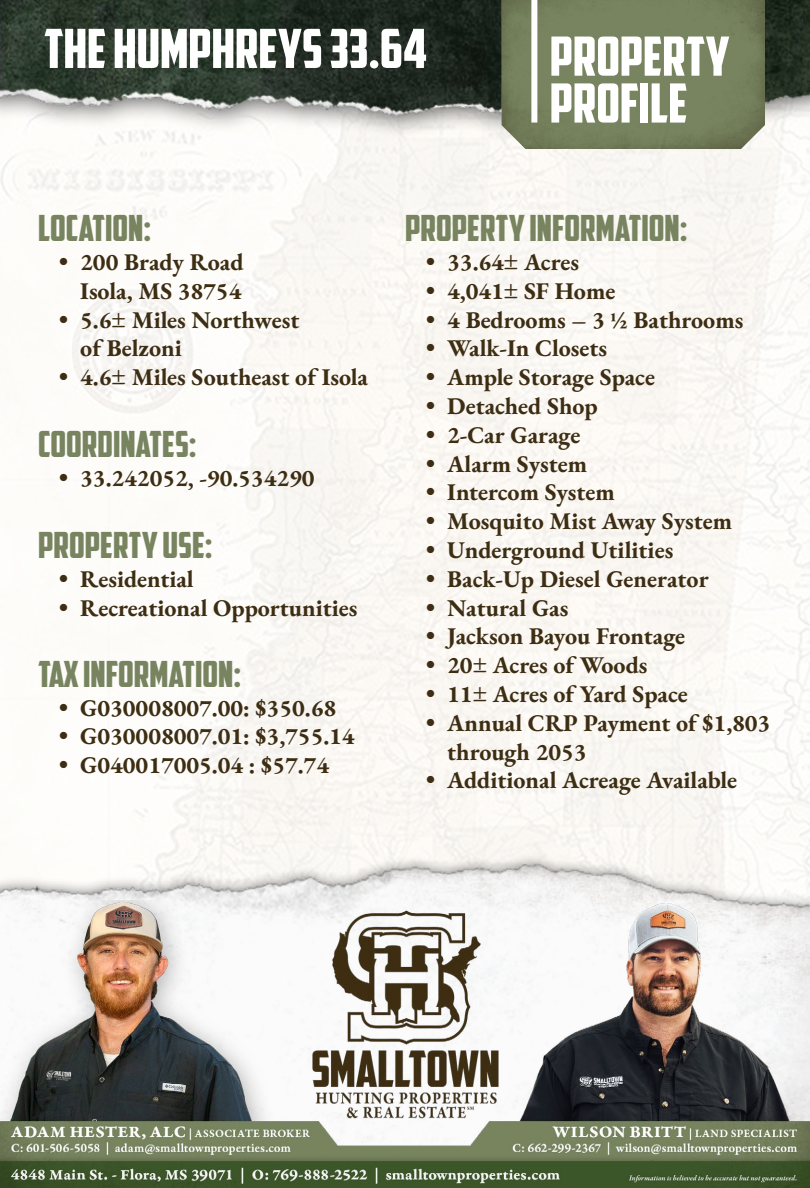
<style>
.page{position:relative;width:810px;height:1188px;background:#fff}
.page>*{position:absolute;margin:0;border:0;box-sizing:border-box;transform-origin:0 0}
.t1{font:54px/46.8px "American Captain";color:#fff}
.t2{font:36px "American Captain";color:#77845f}
.t3{font:24px/28.8px "EB Garamond";color:#3d2d12}
</style>
<div class="page">
<img style="left:0;top:0;width:810px;height:169px">
<img style="left:502px;top:0;width:263px;height:149px">
<div style="left:531px;top:0;width:6px;height:123px;background:#fff"></div>
<img style="left:0;top:814px;width:810px;height:86px">
<img style="left:0;top:900px;width:810px;height:288px">
<h1 class="t1" style="left:44px;top:25px;width:385px">THE HUMPHREYS 33.64</h1>
<h1 class="t1" style="left:550px;top:33px;width:181px">PROPERTY<br>PROFILE</h1>
<h2 class="t2" style="left:38px;top:207px;width:115px">LOCATION:</h2>
<p class="t3" style="left:59px;top:248px;width:186px;text-align:right">• 200 Brady Road<br>Isola, MS 38754</p>
<p class="t3" style="left:80px;top:305px;width:221px;text-indent:-21px">• 5.6± Miles Northwest of Belzoni</p>
<p class="t3" style="left:59px;top:363px;width:310px">• 4.6± Miles Southeast of Isola</p>
<h2 class="t2" style="left:38px;top:423px;width:160px">COORDINATES:</h2>
<p class="t3" style="left:59px;top:464px;width:257px">• 33.242052, -90.534290</p>
<h2 class="t2" style="left:38px;top:523px;width:176px">PROPERTY USE:</h2>
<p class="t3" style="left:59px;top:564px;width:136px">• Residential</p>
<p class="t3" style="left:59px;top:593px;width:300px">• Recreational Opportunities</p>
<h2 class="t2" style="left:38px;top:652px;width:205px">TAX INFORMATION:</h2>
<p class="t3" style="left:59px;top:693px;width:278px">• G030008007.00: $350.68</p>
<p class="t3" style="left:59px;top:722px;width:297px">• G030008007.01: $3,755.14</p>
<p class="t3" style="left:59px;top:751px;width:271px">• G040017005.04 : $57.74</p>
<h2 class="t2" style="left:405px;top:207px;width:284px">PROPERTY INFORMATION:</h2>
<p class="t3" style="left:426px;top:248px;width:154px">• 33.64± Acres</p>
<p class="t3" style="left:426px;top:276px;width:191px">• 4,041± SF Home</p>
<p class="t3" style="left:426px;top:305px;width:319px">• 4 Bedrooms – 3 ½ Bathrooms</p>
<p class="t3" style="left:426px;top:334px;width:182px">• Walk-In Closets</p>
<p class="t3" style="left:426px;top:363px;width:230px">• Ample Storage Space</p>
<p class="t3" style="left:426px;top:392px;width:173px">• Detached Shop</p>
<p class="t3" style="left:426px;top:420px;width:156px">• 2-Car Garage</p>
<p class="t3" style="left:426px;top:449px;width:162px">• Alarm System</p>
<p class="t3" style="left:426px;top:478px;width:190px">• Intercom System</p>
<p class="t3" style="left:426px;top:507px;width:307px">• Mosquito Mist Away System</p>
<p class="t3" style="left:426px;top:536px;width:249px">• Underground Utilities</p>
<p class="t3" style="left:426px;top:564px;width:284px">• Back-Up Diesel Generator</p>
<p class="t3" style="left:426px;top:593px;width:144px">• Natural Gas</p>
<p class="t3" style="left:426px;top:622px;width:261px">• Jackson Bayou Frontage</p>
<p class="t3" style="left:426px;top:651px;width:223px">• 20± Acres of Woods</p>
<p class="t3" style="left:426px;top:680px;width:263px">• 11± Acres of Yard Space</p>
<p class="t3" style="left:447px;top:708px;width:325px;text-indent:-21px">• Annual CRP Payment of $1,803 through 2053</p>
<p class="t3" style="left:426px;top:766px;width:312px">• Additional Acreage Available</p>
</div>
